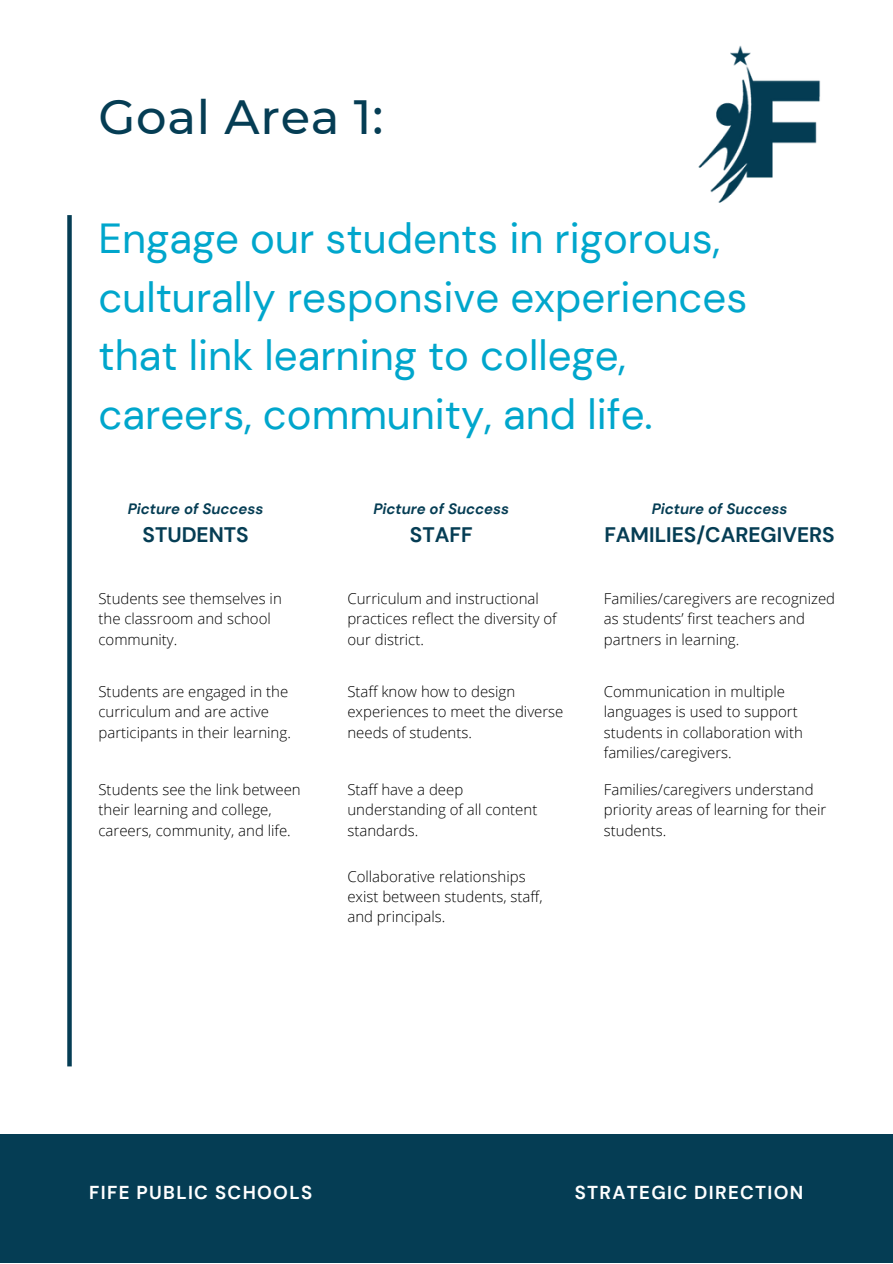
<style>
.page{position:relative;width:893px;height:1264px;background:#fff}
.page>*{position:absolute;margin:0;border:0;box-sizing:border-box;transform-origin:0 0}
.t1{font:500 48px "Montserrat";letter-spacing:.015em;color:#053d54}
.t2{font:42px/58.5px "DM Sans";color:#00a6cc}
.t3{font:700 21px "DM Sans";color:#053d54}
.t4{font:700 18.75px "DM Sans";letter-spacing:.07em;color:#fff}
.t5{font:300 15px/20.2px "Open Sans";color:#000}
.t6{font:italic 700 15px "DM Sans";color:#053d54}
</style>
<div class="page">
<div style="left:0;top:1134px;width:892px;height:128px;background:#053d54"></div>
<div style="left:67px;top:215px;width:5px;height:851px;background:#053d54"></div>
<img style="left:698px;top:45px;width:123px;height:158px">
<p class="t1" style="left:98px;top:88px;width:286px">Goal Area 1:</p>
<p class="t2" style="left:98px;top:209px;width:650px">Engage our students in rigorous, culturally responsive experiences that link learning to college, careers, community, and life.</p>
<p class="t6" style="left:128px;top:499px;width:137px">Picture of Success</p>
<p class="t3" style="left:142px;top:521px;width:108px">STUDENTS</p>
<p class="t5" style="left:98px;top:588px;width:185px">Students see themselves in the classroom and school community.</p>
<p class="t5" style="left:98px;top:681px;width:194px">Students are engaged in the curriculum and are active participants in their learning.</p>
<p class="t5" style="left:98px;top:779px;width:204px">Students see the link between their learning and college, careers, community, and life.</p>
<p class="t6" style="left:373px;top:499px;width:137px">Picture of Success</p>
<p class="t3" style="left:410px;top:521px;width:64px">STAFF</p>
<p class="t5" style="left:347px;top:588px;width:211px">Curriculum and instructional practices reflect the diversity of our district.</p>
<p class="t5" style="left:347px;top:681px;width:217px">Staff know how to design experiences to meet the diverse needs of students.</p>
<p class="t5" style="left:347px;top:779px;width:191px">Staff have a deep understanding of all content standards.</p>
<p class="t5" style="left:347px;top:865px;width:197px">Collaborative relationships exist between students, staff, and principals.</p>
<p class="t6" style="left:651px;top:499px;width:137px">Picture of Success</p>
<p class="t3" style="left:604px;top:521px;width:232px">FAMILIES/CAREGIVERS</p>
<p class="t5" style="left:603px;top:588px;width:233px">Families/caregivers are recognized as students’ first teachers and partners in learning.</p>
<p class="t5" style="left:603px;top:681px;width:200px">Communication in multiple languages is used to support students in collaboration with families/caregivers.</p>
<p class="t5" style="left:603px;top:779px;width:224px">Families/caregivers understand priority areas of learning for their students.</p>
<p class="t4" style="left:89px;top:1180px;width:224px">FIFE PUBLIC SCHOOLS</p>
<p class="t4" style="left:574px;top:1180px;width:230px">STRATEGIC DIRECTION</p>
</div>
